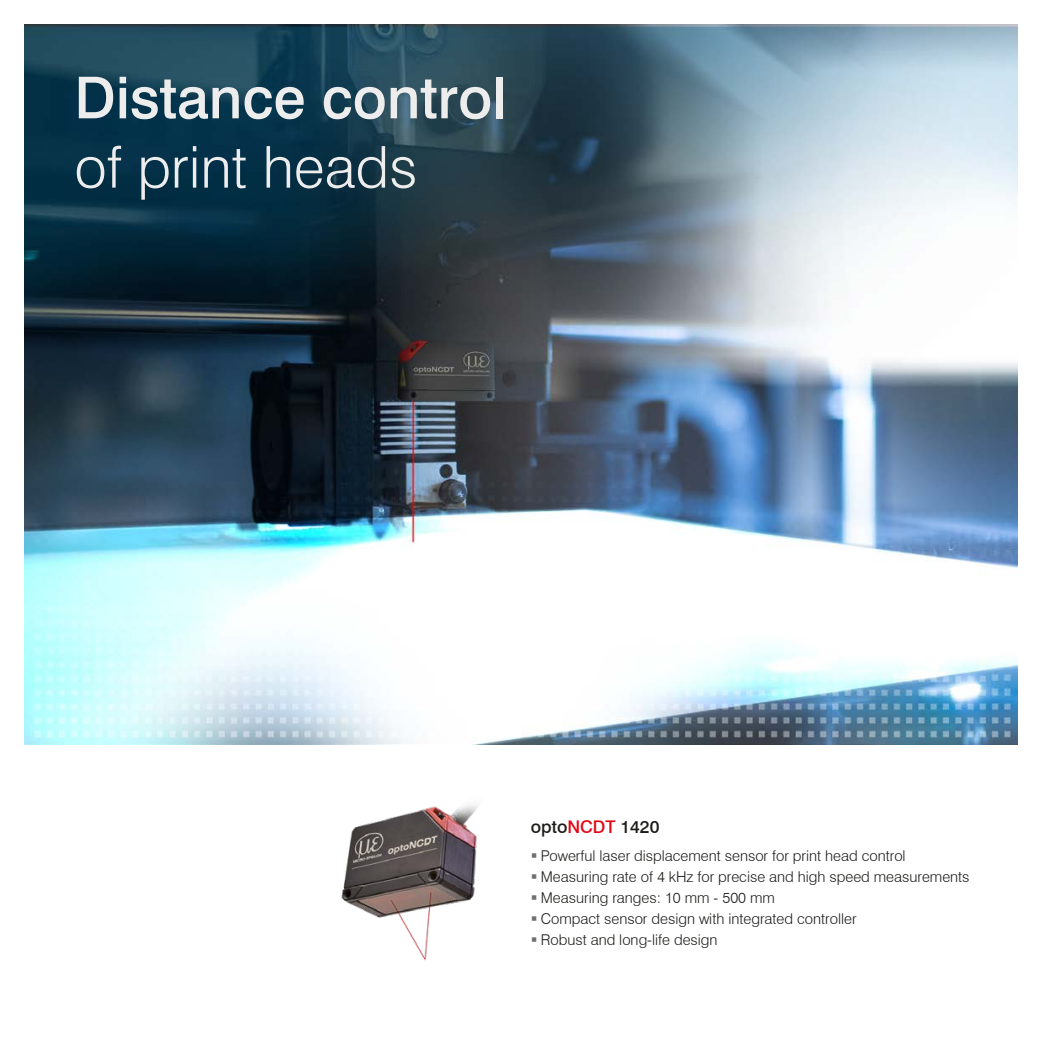
<style>
.page{position:relative;width:1042px;height:1042px;background:#fff}
.page>*{position:absolute;margin:0;border:0;box-sizing:border-box;transform-origin:0 0}
.t1{font:500 57.75px "Swiss 721 BT";color:#ededed}
.t2{font:300 57.75px "Swiss 721 BT";color:#ededed}
.t3{font:500 17.5px "Swiss 721 BT";color:#1d1d1b}
.t4{font:300 14.88px/21px "Swiss 721 BT";color:#1d1d1b}
.s1{color:#e30613}
</style>
<div class="page">
<img style="left:25px;top:25px;width:992px;height:719px">
<img style="left:341px;top:804px;width:137px;height:157px">
<h1 class="t1" style="left:74px;top:63px;width:434px">Distance control</h1>
<h1 class="t2" style="left:74px;top:132px;width:344px">of print heads</h1>
<p class="t3" style="left:531px;top:816px;width:130px">opto<span class="s1">NCDT</span> 1420</p>
<p class="t4" style="left:541px;top:845px;width:430px">Powerful laser displacement sensor for print head control Measuring rate of 4 kHz for precise and high speed measurements Measuring ranges: 10 mm - 500 mm<br>Compact sensor design with integrated controller<br>Robust and long-life design</p>
</div>
